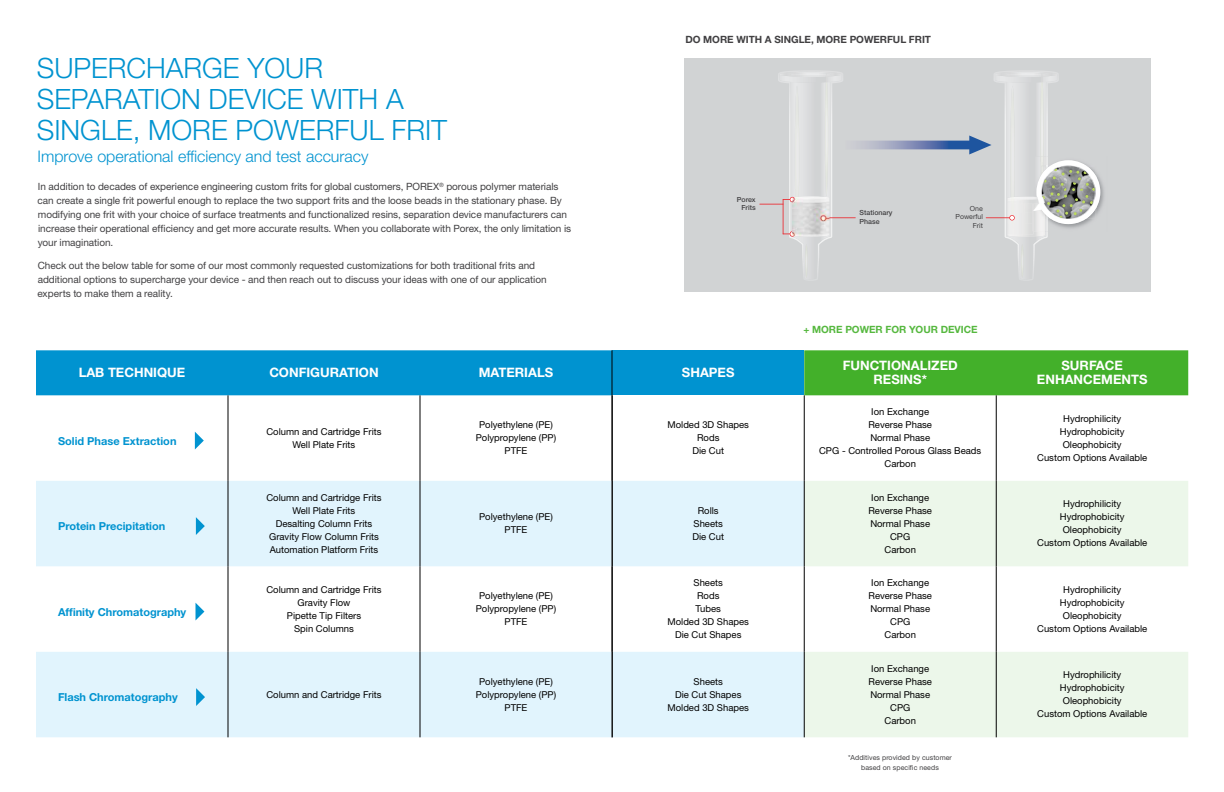
<style>
.page{position:relative;width:1224px;height:792px;background:#fff}
.page>*{position:absolute;margin:0;border:0;box-sizing:border-box;transform-origin:0 0}
.t1{font:300 28px/31px "Helvetica Neue LT Std";color:#0093d0}
.t2{font:300 16px "Helvetica Neue LT Std";color:#0093d0}
.t3{font:700 13px/14px "Helvetica Neue LT Std";color:#fff;text-align:center}
.t4{font:700 11px "Helvetica Neue LT Std";color:#0093d0}
.t5{font:10px/14px "Helvetica Neue LT Std";letter-spacing:-.005em;color:#414042}
.t6{font:700 10px "Helvetica Neue LT Std";letter-spacing:-.005em;color:#414042}
.t7{font:700 10px "Helvetica Neue LT Std";letter-spacing:-.005em;color:#56b83f}
.t8{font:9.5px/13px "Helvetica Neue LT Std";color:#000;text-align:center}
.t9{font:7px/8.4px "Helvetica Neue LT Std";letter-spacing:.01em;color:#414042;text-align:center}
.t10{font:500 7px/8.4px "Helvetica Neue LT Std";color:#414042}
</style>
<div class="page">
<div style="left:612px;top:350px;width:192px;height:45px;background:#0093d0"></div>
<div style="left:804px;top:350px;width:384px;height:45px;background:#43b02a"></div>
<svg style="left:613px;top:481px;width:191px;height:256px;fill:#e1f4fd"></svg>
<svg style="left:805px;top:481px;width:383px;height:256px;fill:#ecf7ea"></svg>
<hr style="left:804px;top:395px;width:1px;height:86px;background:#000">
<hr style="left:804px;top:481px;width:1px;height:85px;background:#000">
<hr style="left:804px;top:652px;width:1px;height:85px;background:#000">
<hr style="left:804px;top:566px;width:1px;height:86px;background:#000">
<hr style="left:996px;top:395px;width:1px;height:86px;background:#000">
<hr style="left:996px;top:481px;width:1px;height:85px;background:#000">
<hr style="left:996px;top:566px;width:1px;height:86px;background:#000">
<hr style="left:996px;top:652px;width:1px;height:85px;background:#000">
<div style="left:685px;top:58px;width:466px;height:233px;background:#d1d3d4"></div>
<img style="left:778px;top:71px;width:65px;height:167px">
<img style="left:791px;top:83px;width:40px;height:196px">
<img style="left:792px;top:196px;width:37px;height:41px">
<img style="left:825px;top:83px;width:3px;height:113px">
<svg style="left:780px;top:72px;width:62px;height:11px"></svg>
<img style="left:795px;top:86px;width:4px;height:111px">
<img style="left:805px;top:244px;width:3px;height:34px">
<img style="left:994px;top:71px;width:54px;height:167px">
<img style="left:1006px;top:83px;width:40px;height:196px">
<img style="left:1040px;top:83px;width:6px;height:73px">
<svg style="left:995px;top:72px;width:62px;height:11px"></svg>
<img style="left:1010px;top:86px;width:5px;height:70px">
<img style="left:1021px;top:244px;width:3px;height:34px">
<hr style="left:823px;top:217px;width:33px;height:1px;background:#ed1d24">
<svg style="left:820px;top:215px;width:6px;height:5px"></svg>
<svg style="left:783px;top:231px;width:12px;height:6px"></svg>
<hr style="left:783px;top:199px;width:1px;height:35px;background:#ed1d24">
<svg style="left:759px;top:197px;width:40px;height:8px"></svg>
<img style="left:1097px;top:174px;width:7px;height:41px">
<img style="left:860px;top:136px;width:132px;height:18px">
<img style="left:1096px;top:177px;width:1px;height:32px">
<svg style="left:986px;top:156px;width:110px;height:81px"></svg>
<img style="left:1007px;top:197px;width:38px;height:14px">
<div style="left:36px;top:350px;width:576px;height:45px;background:#0093d0"></div>
<svg style="left:36px;top:481px;width:576px;height:256px;fill:#e1f4fd"></svg>
<hr style="left:228px;top:395px;width:1px;height:86px;background:#000">
<hr style="left:420px;top:395px;width:1px;height:86px;background:#000">
<hr style="left:228px;top:481px;width:1px;height:85px;background:#000">
<hr style="left:420px;top:481px;width:1px;height:85px;background:#000">
<hr style="left:228px;top:652px;width:1px;height:85px;background:#000">
<hr style="left:420px;top:652px;width:1px;height:85px;background:#000">
<hr style="left:228px;top:566px;width:1px;height:86px;background:#000">
<hr style="left:420px;top:566px;width:1px;height:86px;background:#000">
<hr style="left:612px;top:350px;width:1px;height:45px;background:#000">
<hr style="left:612px;top:395px;width:1px;height:86px;background:#000">
<hr style="left:612px;top:481px;width:1px;height:85px;background:#000">
<hr style="left:612px;top:566px;width:1px;height:86px;background:#000">
<hr style="left:612px;top:652px;width:1px;height:85px;background:#000">
<svg style="left:195px;top:432px;width:9px;height:18px"></svg>
<svg style="left:196px;top:517px;width:9px;height:18px"></svg>
<svg style="left:196px;top:603px;width:8px;height:18px"></svg>
<svg style="left:196px;top:688px;width:9px;height:18px"></svg>
<h1 class="t1" style="left:37px;top:52px;width:412px">SUPERCHARGE YOUR<br>SEPARATION DEVICE WITH A<br>SINGLE, MORE POWERFUL FRIT</h1>
<h2 class="t2" style="left:38px;top:146px;width:333px">Improve operational efficiency and test accuracy</h2>
<p class="t5" style="left:37px;top:179px;width:535px">In addition to decades of experience engineering custom frits for global customers, POREX<sup>®</sup> porous polymer materials can create a single frit powerful enough to replace the two support frits and the loose beads in the stationary phase. By modifying one frit with your choice of surface treatments and functionalized resins, separation device manufacturers can increase their operational efficiency and get more accurate results. When you collaborate with Porex, the only limitation is your imagination.</p>
<p class="t5" style="left:37px;top:258px;width:511px">Check out the below table for some of our most commonly requested customizations for both traditional frits and additional options to supercharge your device - and then reach out to discuss your ideas with one of our application experts to make them a reality.</p>
<h3 class="t3" style="left:79px;top:366px;width:108px">LAB TECHNIQUE</h3>
<h3 class="t3" style="left:269px;top:366px;width:111px">CONFIGURATION</h3>
<h3 class="t3" style="left:479px;top:366px;width:76px">MATERIALS</h3>
<p class="t4" style="left:58px;top:434px;width:120px">Solid Phase Extraction</p>
<p class="t8" style="left:266px;top:425px;width:117px">Column and Cartridge Frits<br>Well Plate Frits</p>
<p class="t8" style="left:476px;top:418px;width:82px">Polyethylene (PE)<br>Polypropylene (PP)<br>PTFE</p>
<p class="t4" style="left:58px;top:519px;width:109px">Protein Precipitation</p>
<p class="t4" style="left:58px;top:605px;width:130px">Affinity Chromatography</p>
<p class="t8" style="left:266px;top:491px;width:117px">Column and Cartridge Frits<br>Well Plate Frits<br>Desalting Column Frits<br>Gravity Flow Column Frits<br>Automation Platform Frits</p>
<p class="t8" style="left:479px;top:510px;width:75px">Polyethylene (PE)<br>PTFE</p>
<p class="t8" style="left:266px;top:583px;width:117px">Column and Cartridge Frits<br>Gravity Flow<br>Pipette Tip Filters<br>Spin Columns</p>
<p class="t8" style="left:476px;top:589px;width:82px">Polyethylene (PE)<br>Polypropylene (PP)<br>PTFE</p>
<p class="t4" style="left:58px;top:690px;width:121px">Flash Chromatography</p>
<p class="t8" style="left:266px;top:688px;width:117px">Column and Cartridge Frits</p>
<p class="t8" style="left:476px;top:675px;width:82px">Polyethylene (PE)<br>Polypropylene (PP)<br>PTFE</p>
<p class="t6" style="left:685px;top:33px;width:247px">DO MORE WITH A SINGLE, MORE POWERFUL FRIT</p>
<p class="t10" style="left:737px;top:195px;width:20px;text-align:right">Porex<br>Frits</p>
<p class="t10" style="left:860px;top:209px;width:34px">Stationary<br>Phase</p>
<p class="t9" style="left:955px;top:204px;width:29px;text-align:right">One<br>Powerful<br>Frit</p>
<p class="t7" style="left:804px;top:323px;width:175px">+ MORE POWER FOR YOUR DEVICE</p>
<h3 class="t3" style="left:682px;top:366px;width:54px">SHAPES</h3>
<h3 class="t3" style="left:843px;top:359px;width:117px">FUNCTIONALIZED<br>RESINS*</h3>
<h3 class="t3" style="left:1037px;top:359px;width:112px">SURFACE<br>ENHANCEMENTS</h3>
<p class="t8" style="left:668px;top:418px;width:83px">Molded 3D Shapes<br>Rods<br>Die Cut</p>
<p class="t8" style="left:819px;top:405px;width:164px">Ion Exchange<br>Reverse Phase<br>Normal Phase<br>CPG - Controlled Porous Glass Beads<br>Carbon</p>
<p class="t8" style="left:1037px;top:412px;width:112px">Hydrophilicity<br>Hydrophobicity<br>Oleophobicity<br>Custom Options Available</p>
<p class="t8" style="left:692px;top:504px;width:33px">Rolls<br>Sheets<br>Die Cut</p>
<p class="t8" style="left:868px;top:491px;width:65px">Ion Exchange<br>Reverse Phase<br>Normal Phase<br>CPG<br>Carbon</p>
<p class="t8" style="left:1037px;top:497px;width:112px">Hydrophilicity<br>Hydrophobicity<br>Oleophobicity<br>Custom Options Available</p>
<p class="t8" style="left:668px;top:576px;width:83px">Sheets<br>Rods<br>Tubes<br>Molded 3D Shapes<br>Die Cut Shapes</p>
<p class="t8" style="left:869px;top:576px;width:65px">Ion Exchange<br>Reverse Phase<br>Normal Phase<br>CPG<br>Carbon</p>
<p class="t8" style="left:1037px;top:583px;width:112px">Hydrophilicity<br>Hydrophobicity<br>Oleophobicity<br>Custom Options Available</p>
<p class="t8" style="left:668px;top:675px;width:83px">Sheets<br>Die Cut Shapes<br>Molded 3D Shapes</p>
<p class="t8" style="left:869px;top:662px;width:65px">Ion Exchange<br>Reverse Phase<br>Normal Phase<br>CPG<br>Carbon</p>
<p class="t8" style="left:1037px;top:668px;width:112px">Hydrophilicity<br>Hydrophobicity<br>Oleophobicity<br>Custom Options Available</p>
<p class="t9" style="left:848px;top:752px;width:105px;line-height:10px">*Additives provided by customer based on specific needs</p>
</div>
